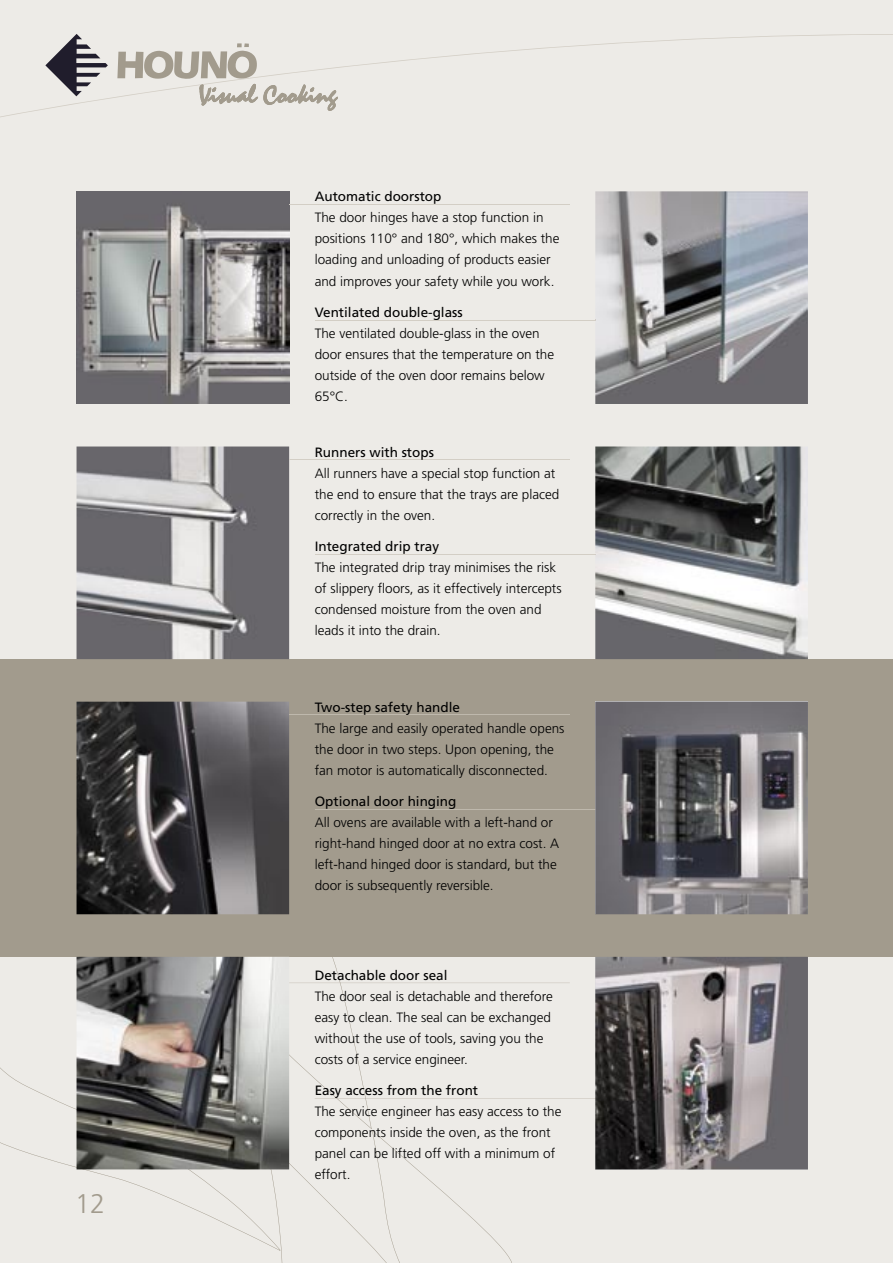
<style>
.page{position:relative;width:893px;height:1263px;background:#edebe7}
.page>*{position:absolute;margin:0;border:0;box-sizing:border-box;transform-origin:0 0}
.t1{font:300 27px "Frutiger LT";color:#a29b8d}
.t2{font:300 13.5px/21px "Frutiger LT";color:#000}
.t3{font:13.5px "Frutiger LT";color:#000}
</style>
<div class="page">
<div style="left:0;top:659px;width:893px;height:298px;background:#a29b8d"></div>
<svg style="left:76px;top:701px;width:402px;height:562px"></svg>
<svg style="left:0;top:870px;width:280px;height:381px"></svg>
<img style="left:77px;top:957px;width:212px;height:212px">
<img style="left:77px;top:702px;width:212px;height:212px">
<img style="left:77px;top:191px;width:212px;height:213px">
<img style="left:77px;top:446px;width:212px;height:213px">
<img style="left:595px;top:702px;width:213px;height:212px">
<img style="left:595px;top:957px;width:213px;height:212px">
<img style="left:595px;top:191px;width:213px;height:213px">
<img style="left:595px;top:446px;width:213px;height:213px">
<svg style="left:0;top:34px;width:893px;height:83px"></svg>
<svg style="left:264px;top:85px;width:74px;height:25px"></svg>
<svg style="left:45px;top:34px;width:63px;height:62px"></svg>
<svg style="left:117px;top:43px;width:141px;height:63px"></svg>
<hr style="left:289px;top:204px;width:281px;height:1px;background:#d3cec5">
<hr style="left:289px;top:459px;width:281px;height:1px;background:#d3cec5">
<hr style="left:289px;top:714px;width:281px;height:1px;background:#beb8ac">
<svg style="left:289px;top:982px;width:281px;height:1px"></svg>
<hr style="left:315px;top:320px;width:280px;height:1px;background:#d3cec5">
<hr style="left:315px;top:554px;width:280px;height:1px;background:#d3cec5">
<hr style="left:315px;top:809px;width:280px;height:1px;background:#beb8ac">
<svg style="left:315px;top:1098px;width:281px;height:1px"></svg>
<h1 class="t1" style="left:75px;top:1188px;width:32px">12</h1>
<p class="t3" style="left:315px;top:189px;width:128px">Automatic doorstop</p>
<p class="t2" style="left:315px;top:208px;width:246px">The door hinges have a stop function in positions 110° and 180°, which makes the loading and unloading of products easier and improves your safety while you work.</p>
<p class="t3" style="left:315px;top:304px;width:150px">Ventilated double-glass</p>
<p class="t2" style="left:315px;top:323px;width:241px">The ventilated double-glass in the oven door ensures that the temperature on the outside of the oven door remains below<br>65°C.</p>
<p class="t3" style="left:315px;top:444px;width:121px">Runners with stops</p>
<p class="t2" style="left:315px;top:463px;width:246px">All runners have a special stop function at the end to ensure that the trays are placed correctly in the oven.</p>
<p class="t3" style="left:315px;top:538px;width:126px">Integrated drip tray</p>
<p class="t2" style="left:315px;top:557px;width:248px">The integrated drip tray minimises the risk of slippery floors, as it effectively intercepts condensed moisture from the oven and leads it into the drain.</p>
<p class="t3" style="left:315px;top:699px;width:147px">Two-step safety handle</p>
<p class="t2" style="left:315px;top:718px;width:251px">The large and easily operated handle opens the door in two steps. Upon opening, the fan motor is automatically disconnected.</p>
<p class="t3" style="left:315px;top:794px;width:143px">Optional door hinging</p>
<p class="t2" style="left:315px;top:812px;width:246px">All ovens are available with a left-hand or right-hand hinged door at no extra cost. A left-hand hinged door is standard, but the door is subsequently reversible.</p>
<p class="t3" style="left:315px;top:967px;width:134px">Detachable door seal</p>
<p class="t2" style="left:315px;top:986px;width:240px">The door seal is detachable and therefore easy to clean. The seal can be exchanged without the use of tools, saving you the costs of a service engineer.</p>
<p class="t3" style="left:315px;top:1082px;width:165px">Easy access from the front</p>
<p class="t2" style="left:315px;top:1101px;width:248px">The service engineer has easy access to the components inside the oven, as the front panel can be lifted off with a minimum of effort.</p>
</div>
